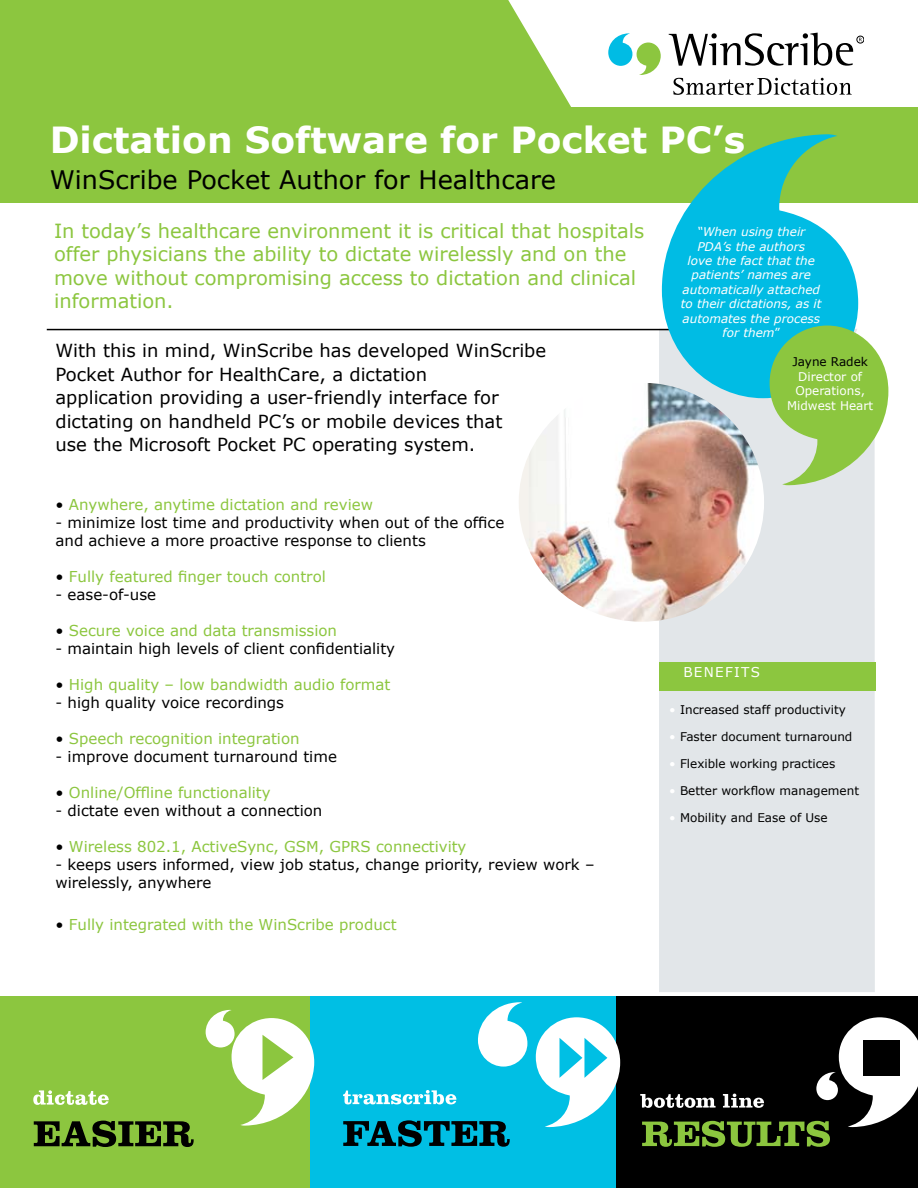
<style>
.page{position:relative;width:918px;height:1188px;background:#fff}
.page>*{position:absolute;margin:0;border:0;box-sizing:border-box;transform-origin:0 0}
.t1{font:700 36px "Verdana";color:#fff}
.t2{font:25.5px "Verdana";color:#000}
.t3{font:19.5px/23.4px "Verdana";color:#8cc63f}
.t4{font:18px/23.4px "Verdana";color:#000}
.t5{font:15px/18px "Verdana";color:#000}
.t6{font:15px "Verdana";color:#8cc63f}
.t7{font:13.5px "Verdana";letter-spacing:.1em;color:#fff}
.t8{font:italic 12px/14.4px "Verdana";color:#fff;text-align:center}
.t9{font:12px "Verdana";color:#000}
.t10{font:12px/14.4px "Verdana";color:#fff;text-align:center}
.s1{color:#000}
.s2{font-style:normal}
.s3{color:#fff}
</style>
<div class="page">
<div style="left:659px;top:330px;width:216px;height:662px;background:#e2e6e9"></div>
<div style="left:0;top:0;width:573px;height:108px;background:#8cc63f"></div>
<div style="left:0;top:108px;width:918px;height:95px;background:#8cc63f"></div>
<div style="left:659px;top:662px;width:217px;height:28px;background:#8cc63f"></div>
<img style="left:519px;top:384px;width:245px;height:238px;border-radius:50%">
<div style="left:0;top:996px;width:311px;height:192px;background:#8cc63f"></div>
<svg style="left:34px;top:1121px;width:160px;height:26px"></svg>
<svg style="left:33px;top:1090px;width:76px;height:15px"></svg>
<div style="left:310px;top:996px;width:306px;height:192px;background:#00bfe4"></div>
<svg style="left:343px;top:1120px;width:167px;height:27px"></svg>
<svg style="left:343px;top:1090px;width:113px;height:14px"></svg>
<div style="left:616px;top:996px;width:302px;height:192px;background:#000"></div>
<svg style="left:640px;top:1017px;width:278px;height:130px"></svg>
<div style="left:863px;top:1041px;width:37px;height:35px;background:#000"></div>
<svg style="left:206px;top:1010px;width:108px;height:116px"></svg>
<svg style="left:478px;top:1002px;width:49px;height:65px"></svg>
<svg style="left:536px;top:1017px;width:84px;height:110px"></svg>
<hr style="left:47px;top:329px;width:799px;height:1px;background:#000">
<svg style="left:662px;top:134px;width:196px;height:264px;fill:#00bce4"></svg>
<svg style="left:770px;top:326px;width:118px;height:159px;background:#a0d075"></svg>
<svg style="left:669px;top:33px;width:184px;height:33px"></svg>
<svg style="left:673px;top:78px;width:179px;height:17px"></svg>
<svg style="left:608px;top:33px;width:53px;height:42px"></svg>
<div style="left:857px;top:36px;width:7px;height:7px;border:1px solid #000;border-radius:50%"></div>
<h1 class="t1" style="left:50px;top:117px;width:697px">Dictation Software for Pocket PC’s</h1>
<h2 class="t2" style="left:50px;top:163px;width:508px">WinScribe Pocket Author for Healthcare</h2>
<h3 class="t3" style="left:54px;top:218px;width:592px">In today’s healthcare environment it is critical that hospitals offer physicians the ability to dictate wirelessly and on the move without compromising access to dictation and clinical information.</h3>
<p class="t4" style="left:56px;top:339px;width:492px">With this in mind, WinScribe has developed WinScribe Pocket Author for HealthCare, a dictation<br>application providing a user-friendly interface for dictating on handheld PC’s or mobile devices that<br>use the Microsoft Pocket PC operating system.</p>
<p class="t6" style="left:56px;top:495px;width:319px"><span class="s1">•</span> Anywhere, anytime dictation and review</p>
<p class="t5" style="left:56px;top:513px;width:450px">- minimize lost time and productivity when out of the office and achieve a more proactive response to clients</p>
<p class="t6" style="left:56px;top:567px;width:272px"><span class="s1">•</span> Fully featured finger touch control</p>
<p class="t5" style="left:56px;top:585px;width:102px">- ease-of-use</p>
<p class="t6" style="left:56px;top:621px;width:283px"><span class="s1">•</span> Secure voice and data transmission</p>
<p class="t5" style="left:56px;top:639px;width:341px">- maintain high levels of client confidentiality</p>
<p class="t6" style="left:56px;top:675px;width:336px"><span class="s1">•</span> High quality – low bandwidth audio format</p>
<p class="t5" style="left:56px;top:693px;width:230px">- high quality voice recordings</p>
<p class="t6" style="left:56px;top:729px;width:246px"><span class="s1">•</span> Speech recognition integration</p>
<p class="t5" style="left:56px;top:747px;width:283px">- improve document turnaround time</p>
<p class="t6" style="left:56px;top:783px;width:217px"><span class="s1">•</span> Online/Offline functionality</p>
<p class="t5" style="left:56px;top:801px;width:268px">- dictate even without a connection</p>
<p class="t6" style="left:56px;top:837px;width:413px"><span class="s1">•</span> Wireless 802.1, ActiveSync, GSM, GPRS connectivity</p>
<p class="t5" style="left:56px;top:855px;width:541px">- keeps users informed, view job status, change priority, review work – wirelessly, anywhere</p>
<p class="t6" style="left:56px;top:915px;width:343px"><span class="s1">•</span> Fully integrated with the WinScribe product</p>
<p class="t8" style="left:681px;top:224px;width:142px">“When using their<br>PDA’s the authors<br>love the fact that the patients’ names are automatically attached to their dictations, as it automates the process for them<span class="s2">”</span></p>
<p class="t9" style="left:792px;top:354px;width:77px">Jayne Radek</p>
<p class="t10" style="left:787px;top:369px;width:88px">Director of<br>Operations,<br>Midwest Heart</p>
<p class="t7" style="left:683px;top:664px;width:78px">BENEFITS</p>
<p class="t9" style="left:669px;top:702px;width:178px"><span class="s3">•</span> Increased staff productivity</p>
<p class="t9" style="left:669px;top:729px;width:185px"><span class="s3">•</span> Faster document turnaround</p>
<p class="t9" style="left:669px;top:756px;width:168px"><span class="s3">•</span> Flexible working practices</p>
<p class="t9" style="left:669px;top:783px;width:191px"><span class="s3">•</span> Better workflow management</p>
<p class="t9" style="left:669px;top:810px;width:160px"><span class="s3">•</span> Mobility and Ease of Use</p>
</div>
